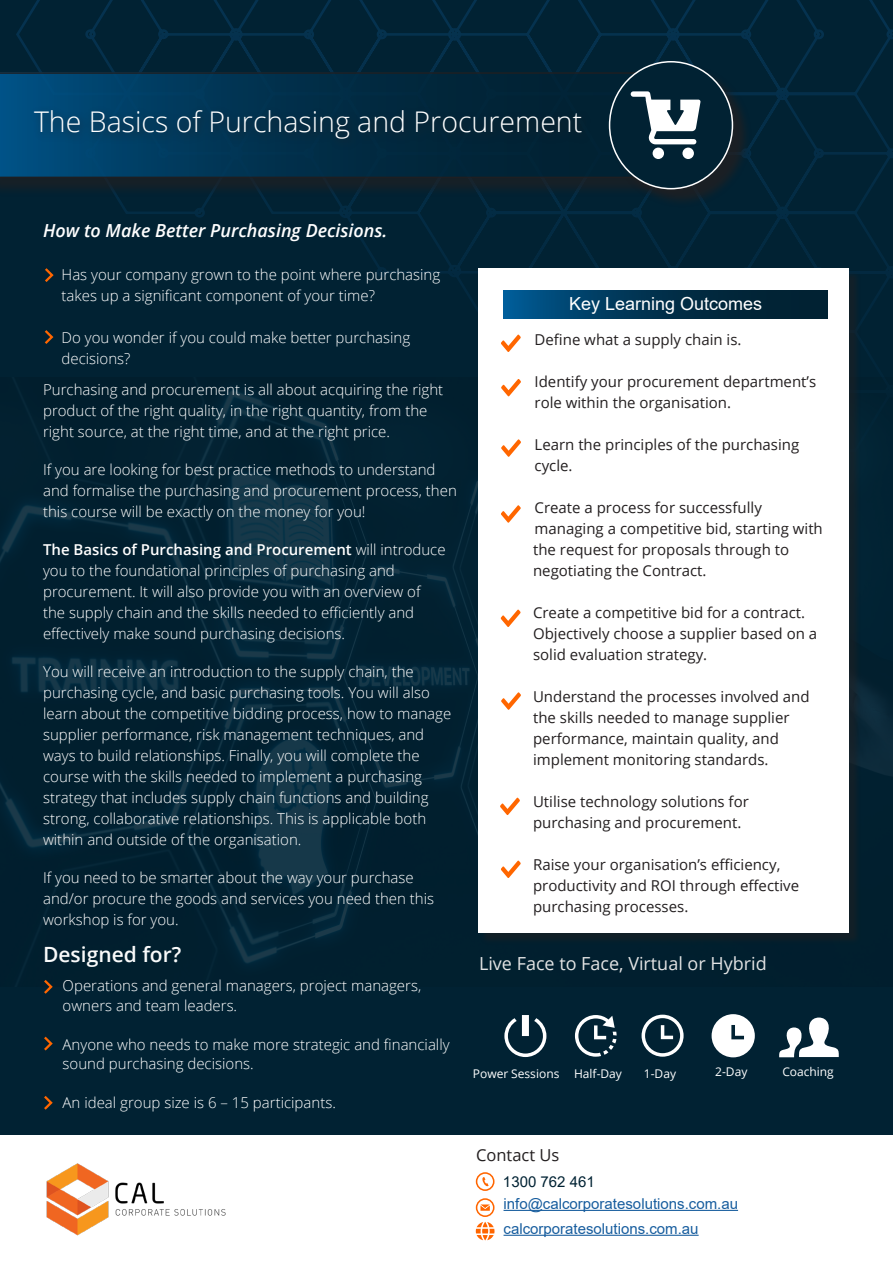
<style>
.page{position:relative;width:893px;height:1263px;background:#fff}
.page>*{position:absolute;margin:0;border:0;box-sizing:border-box;transform-origin:0 0}
.t1{font:300 28.5px "Open Sans";color:#fff}
.t2{font:600 21px "Open Sans";color:#f9fafa}
.t3{font:italic 600 18px "Open Sans";color:#fff}
.t4{font:18px "Open Sans";color:#fff}
.t5{font:18px "Arial";color:#fff}
.t6{font:16.5px "Open Sans";color:#231f20}
.t7{font:300 15px/21px "Open Sans";color:#fff}
.t8{font:15px/21px "Open Sans";color:#231f20}
.t9{font:15px/24.9px "Arial";color:#175d9e}
.t10{font:15px "Arial";color:#012233}
.t11{font:12px "Open Sans";color:#fff}
.s1{font-weight:600}
</style>
<div class="page">
<div style="left:0;top:0;width:893px;height:1135px;background:#012233"></div>
<div style="left:16px;top:0;width:877px;height:378px;background:#012233"></div>
<div style="left:0;top:75px;width:690px;height:122px;background:#231f20;opacity:.75"></div>
<svg style="left:0;top:72px;width:611px;height:106px;background:#02324f"></svg>
<div style="left:611px;top:63px;width:140px;height:145px;background:#231f20;opacity:.75"></div>
<div style="left:610px;top:62px;width:122px;height:127px;background:#012233;border-radius:50%"></div>
<div style="left:29px;top:105px;width:563px;height:46px;background:#231f20;opacity:.75"></div>
<svg style="left:476px;top:1172px;width:18px;height:19px"></svg>
<svg style="left:475px;top:1198px;width:264px;height:43px"></svg>
<svg style="left:779px;top:1017px;width:60px;height:40px"></svg>
<img style="left:0;top:378px;width:893px;height:609px">
<div style="left:480px;top:270px;width:381px;height:674px;background:#231f20;opacity:.5"></div>
<div style="left:478px;top:268px;width:371px;height:664px;background:#fff"></div>
<svg style="left:504px;top:290px;width:324px;height:28px;background:#003453"></svg>
<svg style="left:501px;top:334px;width:20px;height:18px"></svg>
<svg style="left:501px;top:379px;width:20px;height:17px"></svg>
<svg style="left:501px;top:439px;width:20px;height:18px"></svg>
<svg style="left:501px;top:505px;width:20px;height:18px"></svg>
<svg style="left:501px;top:609px;width:20px;height:18px"></svg>
<svg style="left:501px;top:692px;width:20px;height:18px"></svg>
<svg style="left:500px;top:797px;width:20px;height:18px"></svg>
<svg style="left:712px;top:1014px;width:43px;height:43px"></svg>
<svg style="left:642px;top:1015px;width:42px;height:42px"></svg>
<svg style="left:504px;top:1015px;width:42px;height:42px"></svg>
<svg style="left:575px;top:1015px;width:42px;height:42px"></svg>
<img style="left:46px;top:1163px;width:180px;height:73px">
<svg style="left:44px;top:980px;width:9px;height:14px"></svg>
<svg style="left:501px;top:860px;width:20px;height:18px"></svg>
<svg style="left:44px;top:1096px;width:9px;height:14px"></svg>
<svg style="left:44px;top:1037px;width:9px;height:13px"></svg>
<svg style="left:45px;top:330px;width:8px;height:14px"></svg>
<svg style="left:45px;top:268px;width:9px;height:14px"></svg>
<div style="left:653px;top:148px;width:11px;height:11px;background:#fff;border-radius:50%"></div>
<div style="left:682px;top:148px;width:12px;height:11px;background:#fff;border-radius:50%"></div>
<svg style="left:631px;top:91px;width:70px;height:53px"></svg>
<h1 class="t1" style="left:34px;top:110px;width:550px">The Basics of Purchasing and Procurement</h1>
<p class="t3" style="left:43px;top:223px;width:346px">How to Make Better Purchasing Decisions.</p>
<p class="t7" style="left:62px;top:265px;width:380px">Has your company grown to the point where purchasing takes up a significant component of your time?</p>
<p class="t7" style="left:62px;top:328px;width:350px">Do you wonder if you could make better purchasing decisions?</p>
<p class="t7" style="left:43px;top:380px;width:402px">Purchasing and procurement is all about acquiring the right product of the right quality, in the right quantity, from the right source, at the right time, and at the right price.</p>
<p class="t7" style="left:43px;top:460px;width:415px">If you are looking for best practice methods to understand and formalise the purchasing and procurement process, then this course will be exactly on the money for you!</p>
<p class="t7" style="left:43px;top:540px;width:404px"><span class="s1">The Basics of Purchasing and Procurement</span> will introduce you to the foundational principles of purchasing and procurement. It will also provide you with an overview of the supply chain and the skills needed to efficiently and effectively make sound purchasing decisions.</p>
<p class="t7" style="left:43px;top:662px;width:410px">You will receive an introduction to the supply chain, the purchasing cycle, and basic purchasing tools. You will also learn about the competitive bidding process, how to manage supplier performance, risk management techniques, and ways to build relationships. Finally, you will complete the course with the skills needed to implement a purchasing strategy that includes supply chain functions and building strong, collaborative relationships. This is applicable both within and outside of the organisation.</p>
<p class="t7" style="left:43px;top:868px;width:393px">If you need to be smarter about the way your purchase and/or procure the goods and services you need then this workshop is for you.</p>
<h2 class="t2" style="left:43px;top:945px;width:140px">Designed for?</h2>
<p class="t7" style="left:63px;top:977px;width:360px;line-height:19.5px">Operations and general managers, project managers, owners and team leaders.</p>
<p class="t7" style="left:63px;top:1034px;width:388px;line-height:19.5px">Anyone who needs to make more strategic and financially sound purchasing decisions.</p>
<p class="t7" style="left:63px;top:1093px;width:275px">An ideal group size is 6 – 15 participants.</p>
<p class="t5" style="left:569px;top:297px;width:195px">Key Learning Outcomes</p>
<p class="t8" style="left:535px;top:328px;width:208px">Define what a supply chain is.</p>
<p class="t8" style="left:535px;top:370px;width:283px">Identify your procurement department’s role within the organisation.</p>
<p class="t8" style="left:535px;top:433px;width:266px">Learn the principles of the purchasing cycle.</p>
<p class="t8" style="left:533px;top:496px;width:291px">Create a process for successfully managing a competitive bid, starting with the request for proposals through to negotiating the Contract.</p>
<p class="t8" style="left:533px;top:601px;width:286px">Create a competitive bid for a contract.<br>Objectively choose a supplier based on a solid evaluation strategy.</p>
<p class="t8" style="left:533px;top:685px;width:278px">Understand the processes involved and the skills needed to manage supplier performance, maintain quality, and implement monitoring standards.</p>
<p class="t8" style="left:533px;top:790px;width:217px">Utilise technology solutions for purchasing and procurement.</p>
<p class="t8" style="left:533px;top:853px;width:268px">Raise your organisation’s efficiency, productivity and ROI through effective purchasing processes.</p>
<p class="t4" style="left:479px;top:956px;width:289px">Live Face to Face, Virtual or Hybrid</p>
<p class="t11" style="left:473px;top:1065px;width:151px">Power Sessions Half-Day</p>
<p class="t11" style="left:644px;top:1069px;width:34px">1-Day</p>
<p class="t11" style="left:715px;top:1067px;width:34px">2-Day</p>
<p class="t11" style="left:782px;top:1063px;width:53px">Coaching</p>
<p class="t6" style="left:476px;top:1148px;width:85px">Contact Us</p>
<p class="t10" style="left:503px;top:1176px;width:93px">1300 762 461</p>
<p class="t9" style="left:504px;top:1192px;width:236px">info@calcorporatesolutions.com.au calcorporatesolutions.com.au</p>
</div>
